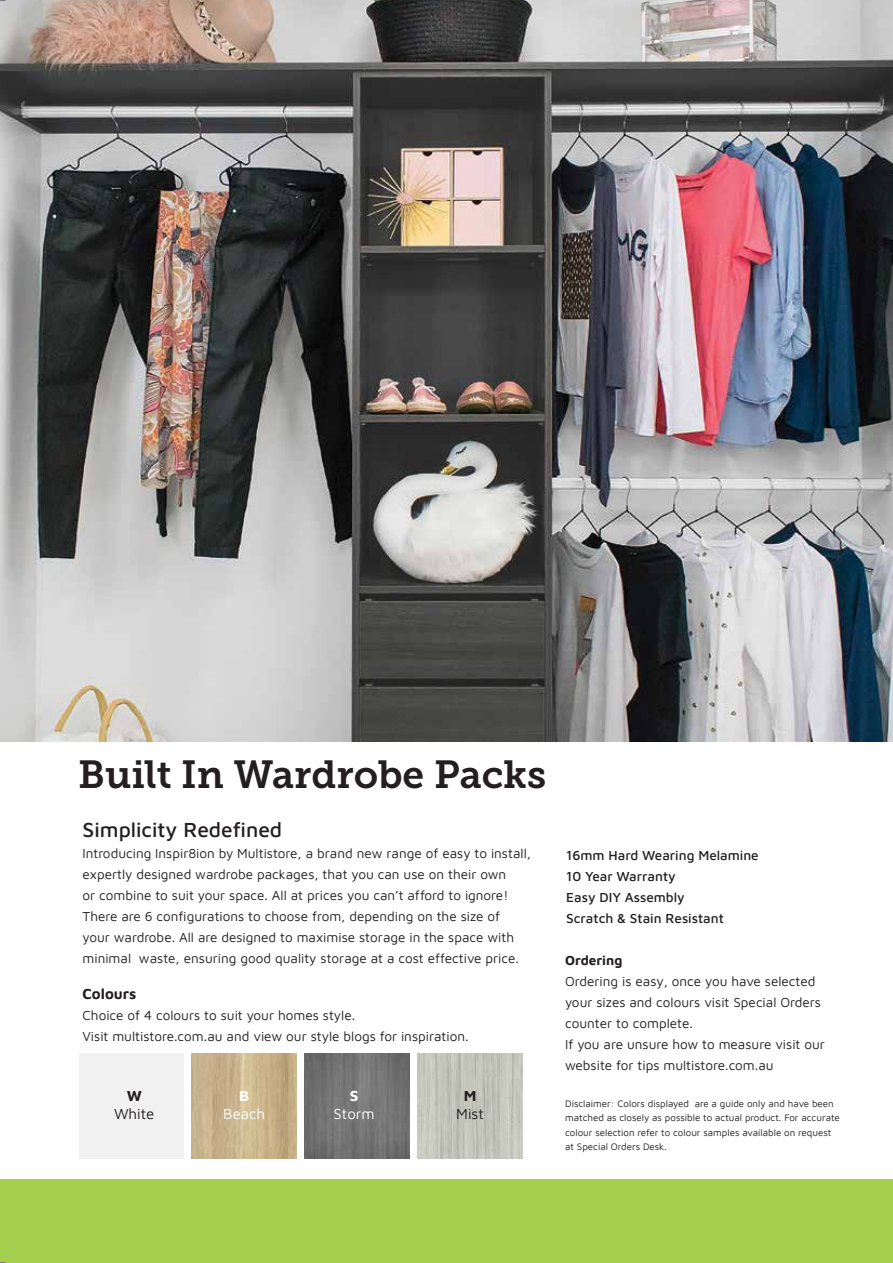
<style>
.page{position:relative;width:893px;height:1263px;background:#fff}
.page>*{position:absolute;margin:0;border:0;box-sizing:border-box;transform-origin:0 0}
.t1{font:39px "Museo Slab 700";color:#231f20}
.t2{font:500 21px "Maven Pro";color:#231f20}
.t3{font:15px "Maven Pro";color:#fff}
.t4{font:700 15px "Maven Pro";color:#231f20}
.t5{font:15px "Maven Pro";color:#231f20}
.t6{font:700 15px "Maven Pro";color:#fff}
.t7{font:13.5px/21px "Maven Pro";color:#231f20}
.t8{font:500 13.5px/21px "Maven Pro";color:#231f20}
.t9{font:700 13.5px "Maven Pro";color:#231f20}
.t10{font:9.75px/14.4px "Maven Pro";color:#231f20}
</style>
<div class="page">
<img style="left:0;top:0;width:893px;height:741px">
<div style="left:0;top:1179px;width:893px;height:84px;background:#a5cf4f"></div>
<img style="left:305px;top:1054px;width:104px;height:104px">
<img style="left:418px;top:1054px;width:104px;height:104px">
<div style="left:79px;top:1053px;width:105px;height:106px;background:#f1f1f2"></div>
<img style="left:192px;top:1053px;width:104px;height:105px">
<h1 class="t1" style="left:78px;top:753px;width:470px">Built In Wardrobe Packs</h1>
<h2 class="t2" style="left:83px;top:815px;width:201px">Simplicity Redefined</h2>
<p class="t7" style="left:83px;top:842px;width:450px">Introducing Inspir8ion by Multistore, a brand new range of easy to install, expertly designed wardrobe packages, that you can use on their own<br>or combine to suit your space. All at prices you can’t afford to ignore!<br>There are 6 configurations to choose from, depending on the size of your wardrobe. All are designed to maximise storage in the space with minimal waste, ensuring good quality storage at a cost effective price.</p>
<p class="t4" style="left:83px;top:983px;width:55px">Colours</p>
<p class="t7" style="left:83px;top:1004px;width:388px">Choice of 4 colours to suit your homes style.<br>Visit multistore.com.au and view our style blogs for inspiration.</p>
<p class="t4" style="left:127px;top:1085px;width:17px">W</p>
<p class="t5" style="left:114px;top:1104px;width:42px">White</p>
<p class="t6" style="left:239px;top:1085px;width:12px">B</p>
<p class="t3" style="left:223px;top:1104px;width:43px">Beach</p>
<p class="t6" style="left:350px;top:1085px;width:10px">S</p>
<p class="t3" style="left:334px;top:1104px;width:43px">Storm</p>
<p class="t4" style="left:464px;top:1085px;width:14px">M</p>
<p class="t5" style="left:456px;top:1104px;width:29px">Mist</p>
<p class="t8" style="left:566px;top:844px;width:194px">16mm Hard Wearing Melamine<br>10 Year Warranty<br>Easy DIY Assembly<br>Scratch &amp; Stain Resistant</p>
<p class="t9" style="left:565px;top:951px;width:59px">Ordering</p>
<p class="t7" style="left:565px;top:969px;width:261px">Ordering is easy, once you have selected your sizes and colours visit Special Orders counter to complete.<br>If you are unsure how to measure visit our website for tips multistore.com.au</p>
<p class="t10" style="left:565px;top:1096px;width:276px">Disclaimer: Colors displayed are a guide only and have been matched as closely as possible to actual product. For accurate colour selection refer to colour samples available on request at Special Orders Desk.</p>
</div>
